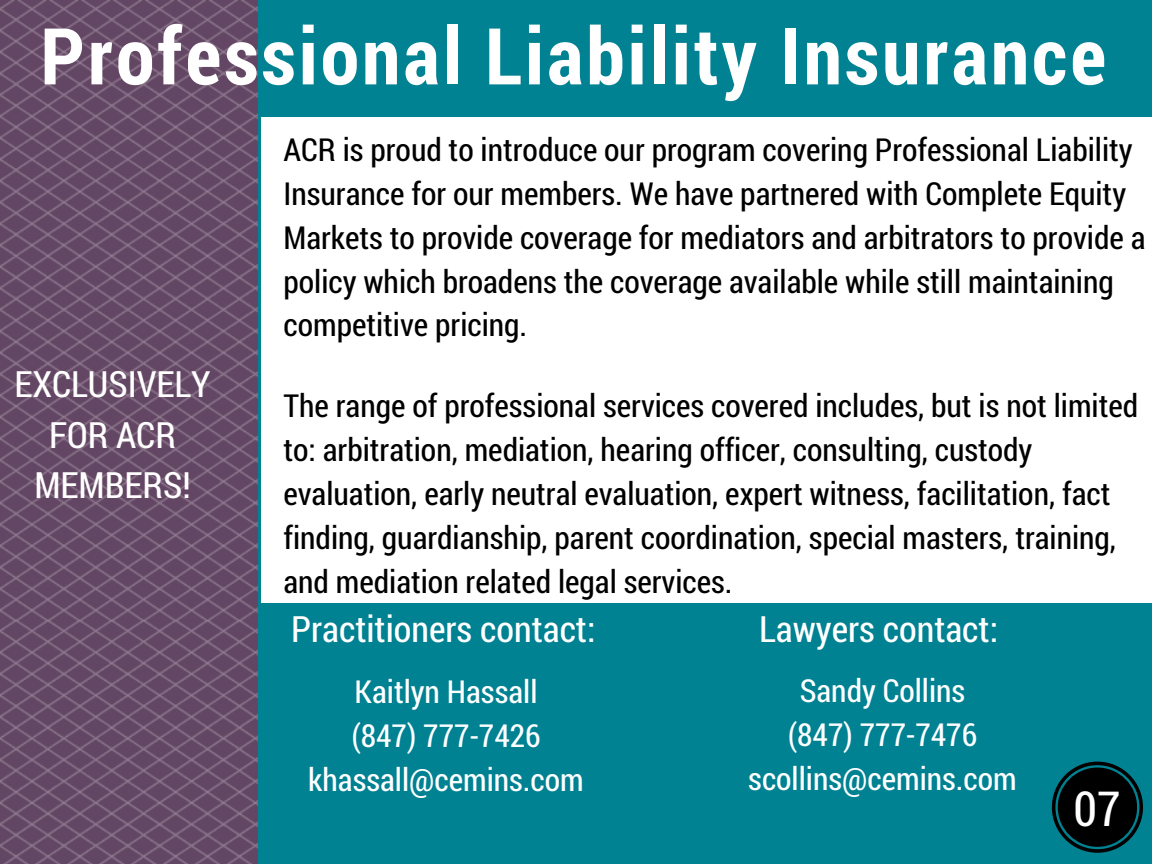
<style>
.page{position:relative;width:1152px;height:864px;background:#fff}
.page>*{position:absolute;margin:0;border:0;box-sizing:border-box;transform-origin:0 0}
.t1{font:700 78.45px "Roboto Condensed";letter-spacing:.04em;color:#fff}
.t2{font:48.3px "Roboto Condensed";color:#fff}
.t3{font:36.3px/50.7px "Roboto Condensed";color:#fff;text-align:center}
.t4{font:31.65px/43.8px "Roboto Condensed";color:#000}
.t5{font:31.65px/43.8px "Roboto Condensed";color:#fff;text-align:center}
</style>
<div class="page">
<img style="left:0;top:0;width:259px;height:864px">
<div style="left:259px;top:0;width:893px;height:864px;background:#008293"></div>
<div style="left:261px;top:117px;width:891px;height:486px;background:#fff"></div>
<svg style="left:1052px;top:762px;width:91px;height:91px"></svg>
<div style="left:1058px;top:768px;width:79px;height:79px;background:#000;border-radius:50%"></div>
<h1 class="t1" style="left:40px;top:2px;width:1067px">Professional Liability Insurance</h1>
<p class="t3" style="left:14px;top:358px;width:198px">EXCLUSIVELY<br>FOR ACR<br>MEMBERS!</p>
<p class="t4" style="left:283px;top:127px;width:863px">ACR is proud to introduce our program covering Professional Liability Insurance for our members. We have partnered with Complete Equity Markets to provide coverage for mediators and arbitrators to provide a policy which broadens the coverage available while still maintaining competitive pricing.</p>
<p class="t4" style="left:283px;top:383px;width:856px">The range of professional services covered includes, but is not limited to: arbitration, mediation, hearing officer, consulting, custody evaluation, early neutral evaluation, expert witness, facilitation, fact finding, guardianship, parent coordination, special masters, training, and mediation related legal services.</p>
<p class="t3" style="left:291px;top:603px;width:306px">Practitioners contact:</p>
<p class="t3" style="left:759px;top:603px;width:240px">Lawyers contact:</p>
<p class="t5" style="left:308px;top:669px;width:277px">Kaitlyn Hassall<br>(847) 777-7426 khassall@cemins.com</p>
<p class="t5" style="left:748px;top:668px;width:270px">Sandy Collins<br>(847) 777-7476 scollins@cemins.com</p>
<h2 class="t2" style="left:1073px;top:775px;width:49px">07</h2>
</div>
